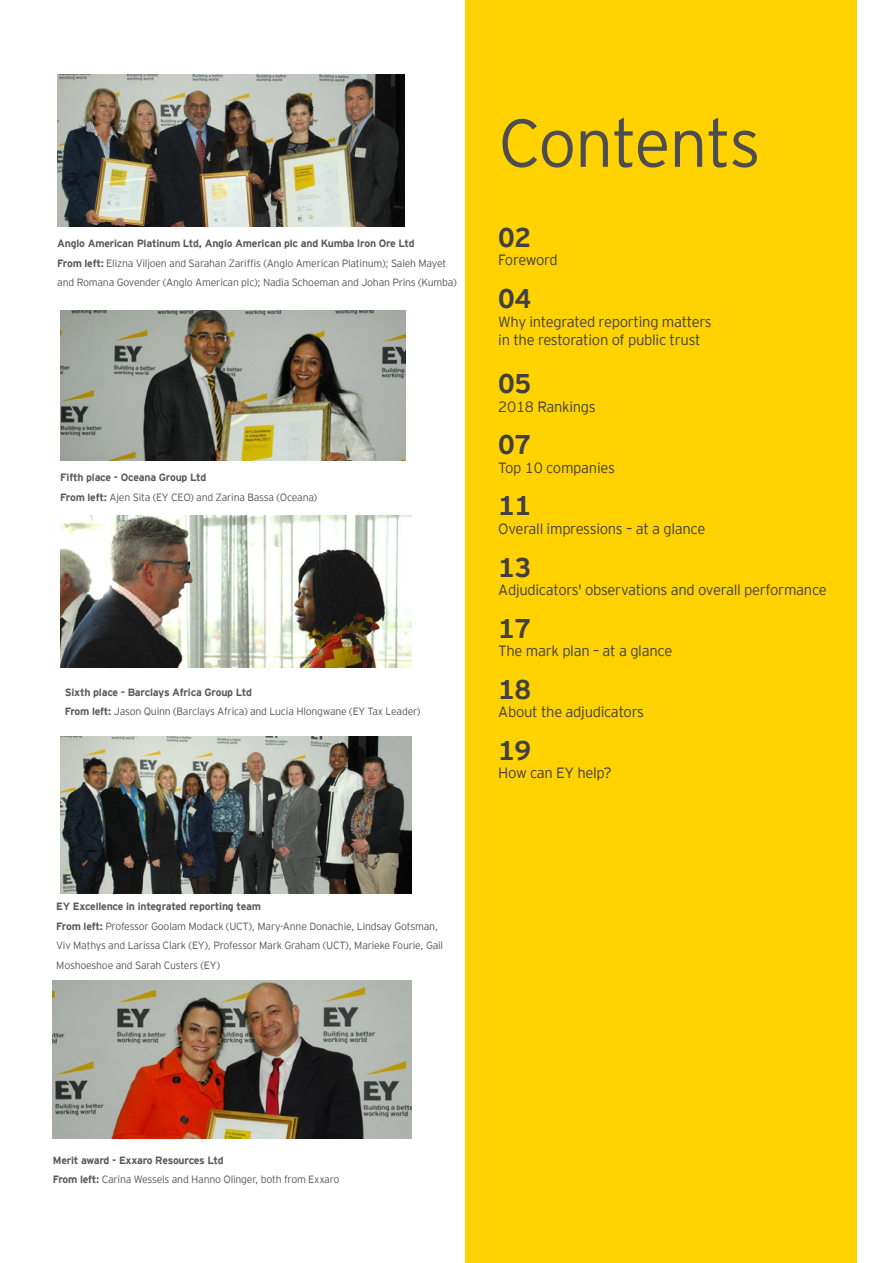
<style>
.page{position:relative;width:893px;height:1263px;background:#fff}
.page>*{position:absolute;margin:0;border:0;box-sizing:border-box;transform-origin:0 0}
.t1{font:300 67.5px "EY Interstate";letter-spacing:-.025em;color:#4d4d4f}
.t2{font:700 27px "EY Interstate";letter-spacing:-.02em;color:#414042}
.t3{font:300 14.85px/18.5px "EY Interstate";letter-spacing:-.02em;color:#414042}
.t4{font:300 14.85px "EY Interstate";letter-spacing:-.04em;color:#414042}
.t5{font:300 10.5px/19.5px "EY Interstate";letter-spacing:-.02em;color:#58595b}
.s1{font-weight:700}
</style>
<div class="page">
<div style="left:465px;top:0;width:392px;height:1263px;background:#ffd200"></div>
<img style="left:60px;top:516px;width:351px;height:151px">
<img style="left:53px;top:981px;width:358px;height:157px">
<img style="left:60px;top:736px;width:351px;height:158px">
<img style="left:60px;top:310px;width:345px;height:151px">
<img style="left:57px;top:75px;width:347px;height:151px">
<p class="t5" style="left:57px;top:233px;width:401px"><span class="s1">Anglo American Platinum Ltd, Anglo American plc and Kumba Iron Ore Ltd<br>From left:</span> Elizna Viljoen and Sarahan Zariffis (Anglo American Platinum); Saleh Mayet and Romana Govender (Anglo American plc); Nadia Schoeman and Johan Prins (Kumba)</p>
<p class="t5" style="left:60px;top:467px;width:258px"><span class="s1">Fifth place - Oceana Group Ltd<br>From left:</span> Ajen Sita (EY CEO) and Zarina Bassa (Oceana)</p>
<p class="t5" style="left:65px;top:681px;width:357px"><span class="s1">Sixth place - Barclays Africa Group Ltd<br>From left:</span> Jason Quinn (Barclays Africa) and Lucia Hlongwane (EY Tax Leader)</p>
<h1 class="t1" style="left:498px;top:95px;width:264px">Contents</h1>
<h2 class="t2" style="left:498px;top:218px;width:34px">02</h2>
<h3 class="t4" style="left:498px;top:250px;width:61px">Foreword</h3>
<h2 class="t2" style="left:498px;top:279px;width:34px">04</h2>
<h3 class="t3" style="left:498px;top:311px;width:215px">Why integrated reporting matters in the restoration of public trust</h3>
<h2 class="t2" style="left:498px;top:364px;width:34px">05</h2>
<h3 class="t3" style="left:498px;top:396px;width:99px">2018 Rankings</h3>
<h2 class="t2" style="left:498px;top:425px;width:34px">07</h2>
<h3 class="t3" style="left:498px;top:457px;width:118px">Top 10 companies</h3>
<h2 class="t2" style="left:498px;top:486px;width:34px">11</h2>
<h3 class="t3" style="left:498px;top:519px;width:209px">Overall impressions – at a glance</h3>
<h2 class="t2" style="left:498px;top:547px;width:34px">13</h2>
<h3 class="t3" style="left:498px;top:580px;width:330px">Adjudicators' observations and overall performance</h3>
<h2 class="t2" style="left:498px;top:609px;width:34px">17</h2>
<h3 class="t3" style="left:498px;top:641px;width:176px">The mark plan – at a glance</h3>
<h2 class="t2" style="left:498px;top:670px;width:34px">18</h2>
<h3 class="t3" style="left:498px;top:702px;width:147px">About the adjudicators</h3>
<h2 class="t2" style="left:498px;top:731px;width:34px">19</h2>
<h3 class="t3" style="left:498px;top:763px;width:115px">How can EY help?</h3>
<p class="t5" style="left:56px;top:896px;width:388px"><span class="s1">EY Excellence in integrated reporting team<br>From left:</span> Professor Goolam Modack (UCT), Mary-Anne Donachie, Lindsay Gotsman, Viv Mathys and Larissa Clark (EY), Professor Mark Graham (UCT), Marieke Fourie, Gail Moshoeshoe and Sarah Custers (EY)</p>
<p class="t5" style="left:53px;top:1149px;width:288px"><span class="s1">Merit award - Exxaro Resources Ltd<br>From left:</span> Carina Wessels and Hanno Olinger, both from Exxaro</p>
</div>
